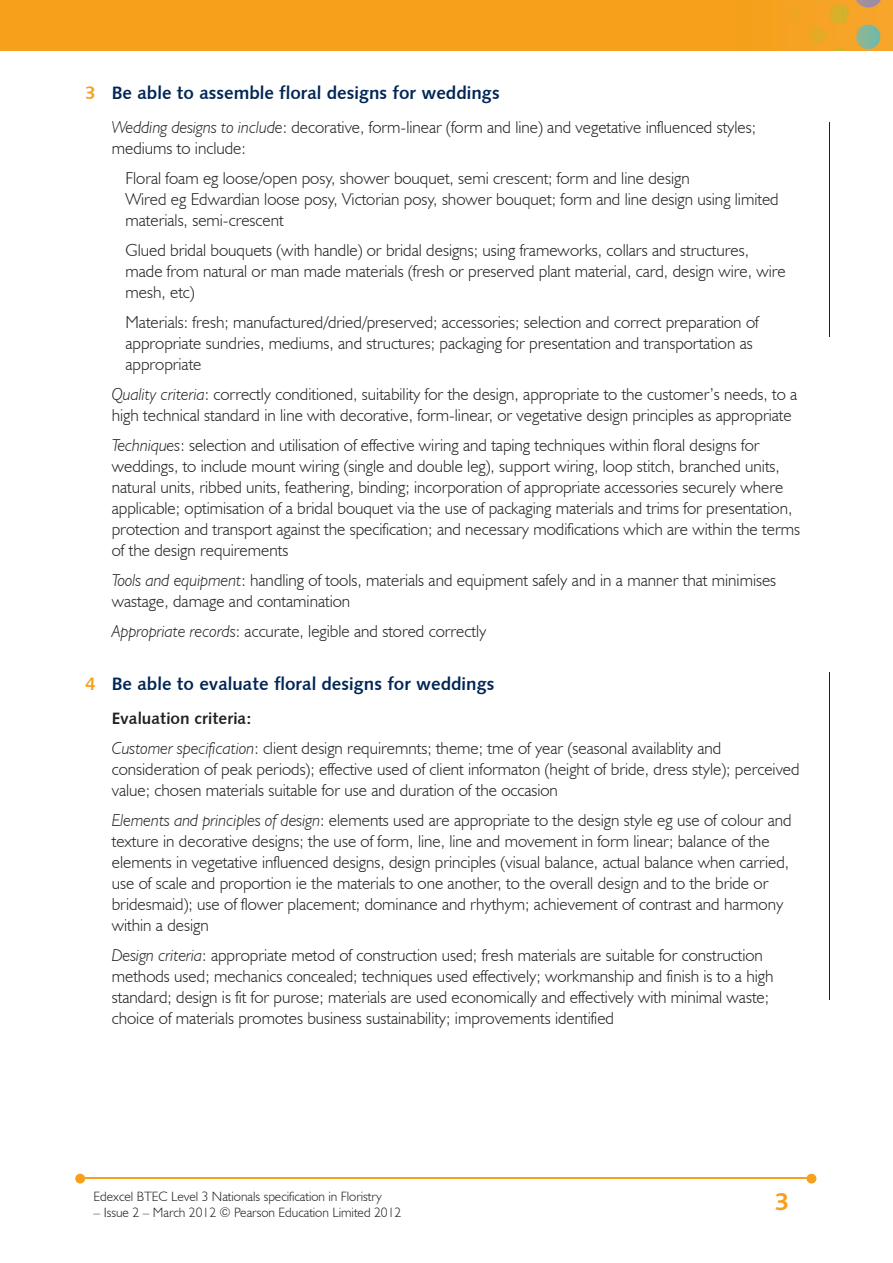
<style>
.page{position:relative;width:893px;height:1263px;background:#fff}
.page>*{position:absolute;margin:0;border:0;box-sizing:border-box;transform-origin:0 0}
.t1{font:700 25.5px "Bliss";color:#f6a01b}
.t2{font:18px "Humanist 531 BT Bold A";color:#002556}
.t3{font:300 17.25px/21px "Humanist 521 BT";color:#231f20}
.t4{font:16.5px "Humanist 531 BT Bold A";color:#231f20}
.t5{font:300 13.5px "Humanist 521 BT";color:#231f20}
.s1{color:#f6a01b}
.s2{font-style:italic}
</style>
<div class="page">
<img style="left:0;top:0;width:893px;height:51px">
<hr style="left:82px;top:1178px;width:728px;height:1px;background:#f6a01b">
<svg style="left:807px;top:1174px;width:9px;height:9px"></svg>
<svg style="left:75px;top:1174px;width:10px;height:9px"></svg>
<hr style="left:829px;top:122px;width:1px;height:215px;background:#231f20">
<hr style="left:829px;top:672px;width:1px;height:327px;background:#231f20">
<p class="t2" style="left:85px;top:81px;width:416px"><span class="s1">3</span> Be able to assemble floral designs for weddings</p>
<p class="t3" style="left:112px;top:117px;width:646px"><span class="s2">Wedding designs to include</span>: decorative, form-linear (form and line) and vegetative influenced styles; mediums to include:</p>
<p class="t3" style="left:125px;top:168px;width:655px">Floral foam eg loose/open posy, shower bouquet, semi crescent; form and line design<br>Wired eg Edwardian loose posy, Victorian posy, shower bouquet; form and line design using limited materials, semi-crescent</p>
<p class="t3" style="left:125px;top:239px;width:662px">Glued bridal bouquets (with handle) or bridal designs; using frameworks, collars and structures, made from natural or man made materials (fresh or preserved plant material, card, design wire, wire mesh, etc)</p>
<p class="t3" style="left:125px;top:311px;width:635px">Materials: fresh; manufactured/dried/preserved; accessories; selection and correct preparation of appropriate sundries, mediums, and structures; packaging for presentation and transportation as appropriate</p>
<p class="t3" style="left:112px;top:383px;width:687px"><span class="s2">Quality criteria</span>: correctly conditioned, suitability for the design, appropriate to the customer’s needs, to a high technical standard in line with decorative, form-linear, or vegetative design principles as appropriate</p>
<p class="t3" style="left:112px;top:434px;width:690px"><span class="s2">Techniques</span>: selection and utilisation of effective wiring and taping techniques within floral designs for weddings, to include mount wiring (single and double leg), support wiring, loop stitch, branched units, natural units, ribbed units, feathering, binding; incorporation of appropriate accessories securely where applicable; optimisation of a bridal bouquet via the use of packaging materials and trims for presentation, protection and transport against the specification; and necessary modifications which are within the terms of the design requirements</p>
<p class="t3" style="left:112px;top:569px;width:666px"><span class="s2">Tools and equipment</span>: handling of tools, materials and equipment safely and in a manner that minimises wastage, damage and contamination</p>
<p class="t3" style="left:112px;top:620px;width:376px"><span class="s2">Appropriate records</span>: accurate, legible and stored correctly</p>
<p class="t2" style="left:85px;top:672px;width:411px"><span class="s1">4</span> Be able to evaluate floral designs for weddings</p>
<p class="t4" style="left:112px;top:708px;width:142px">Evaluation criteria:</p>
<p class="t3" style="left:112px;top:738px;width:689px"><span class="s2">Customer specification</span>: client design requiremnts; theme; tme of year (seasonal availablity and consideration of peak periods); effective used of client informaton (height of bride, dress style); perceived value; chosen materials suitable for use and duration of the occasion</p>
<p class="t3" style="left:112px;top:809px;width:681px"><span class="s2">Elements and principles of design</span>: elements used are appropriate to the design style eg use of colour and texture in decorative designs; the use of form, line, line and movement in form linear; balance of the elements in vegetative influenced designs, design principles (visual balance, actual balance when carried, use of scale and proportion ie the materials to one another, to the overall design and to the bride or bridesmaid); use of flower placement; dominance and rhythym; achievement of contrast and harmony within a design</p>
<p class="t3" style="left:112px;top:944px;width:663px"><span class="s2">Design criteria</span>: appropriate metod of construction used; fresh materials are suitable for construction methods used; mechanics concealed; techniques used effectively; workmanship and finish is to a high standard; design is fit for purose; materials are used economically and effectively with minimal waste; choice of materials promotes business sustainability; improvements identified</p>
<p class="t5" style="left:94px;top:1188px;width:290px">Edexcel BTEC Level 3 Nationals specification in Floristry</p>
<p class="t5" style="left:94px;top:1204px;width:309px">– Issue 2 – March 2012 © Pearson Education Limited 2012</p>
<h1 class="t1" style="left:775px;top:1188px;width:15px">3</h1>
</div>
